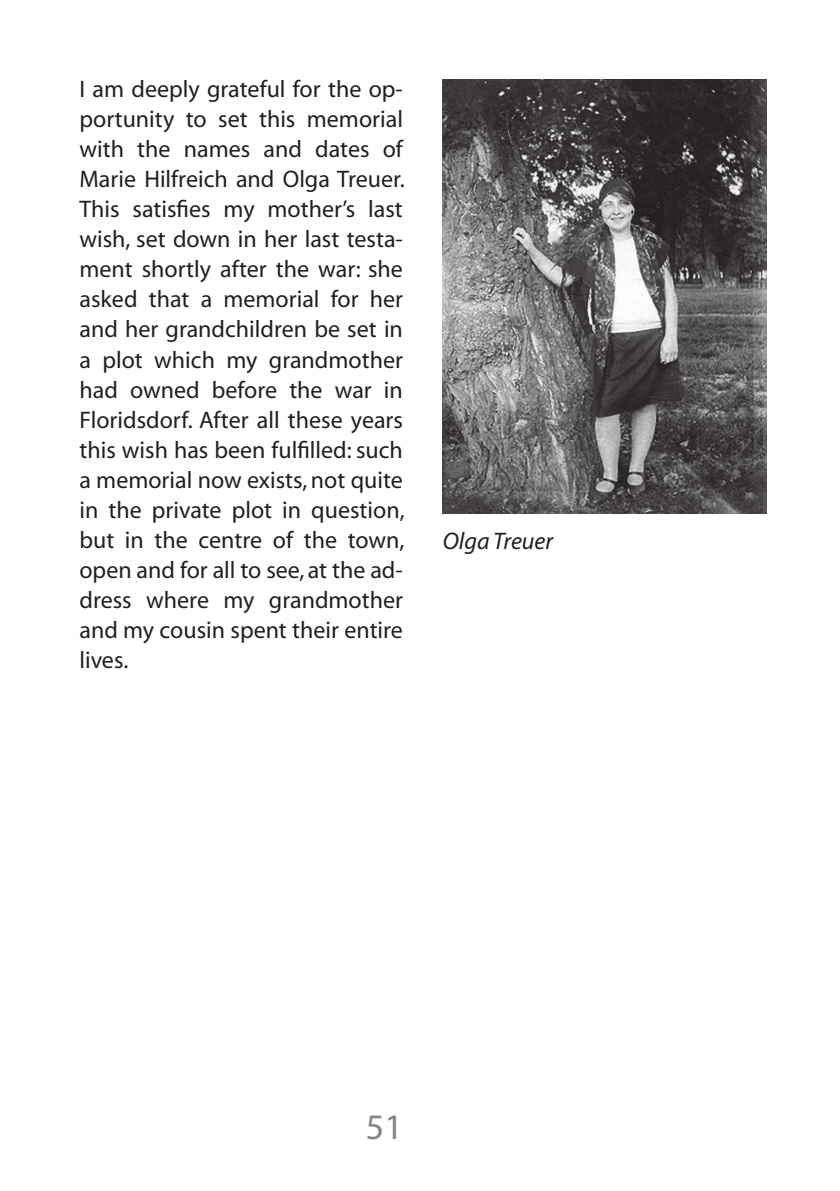
<style>
.page{position:relative;width:840px;height:1191px;background:#fff}
.page>*{position:absolute;margin:0;border:0;box-sizing:border-box;transform-origin:0 0}
.t1{font:36px "Myriad";color:#848486}
.t2{font:24px/30px "Myriad";color:#241f1f;text-align:justify}
.t3{font:italic 24px "Myriad";color:#241f1f}
</style>
<div class="page">
<img style="left:442px;top:79px;width:323px;height:435px">
<p class="t2" style="left:79px;top:75px;width:326px">I am deeply grateful for the op&shy;portunity to set this memorial with the names and dates of Marie Hilfreich and Olga Treuer.<br>This satisfies my mother’s last wish, set down in her last testa&shy;ment shortly after the war: she asked that a memorial for her and her grandchildren be set in a plot which my grandmother had owned before the war in Floridsdorf. After all these years this wish has been fulfilled: such a memorial now exists, not quite in the private plot in question, but in the centre of the town, open and for all to see, at the ad&shy;dress where my grandmother and my cousin spent their entire lives.</p>
<p class="t3" style="left:442px;top:529px;width:112px">Olga Treuer</p>
<h1 class="t1" style="left:366px;top:1108px;width:38px">51</h1>
</div>
